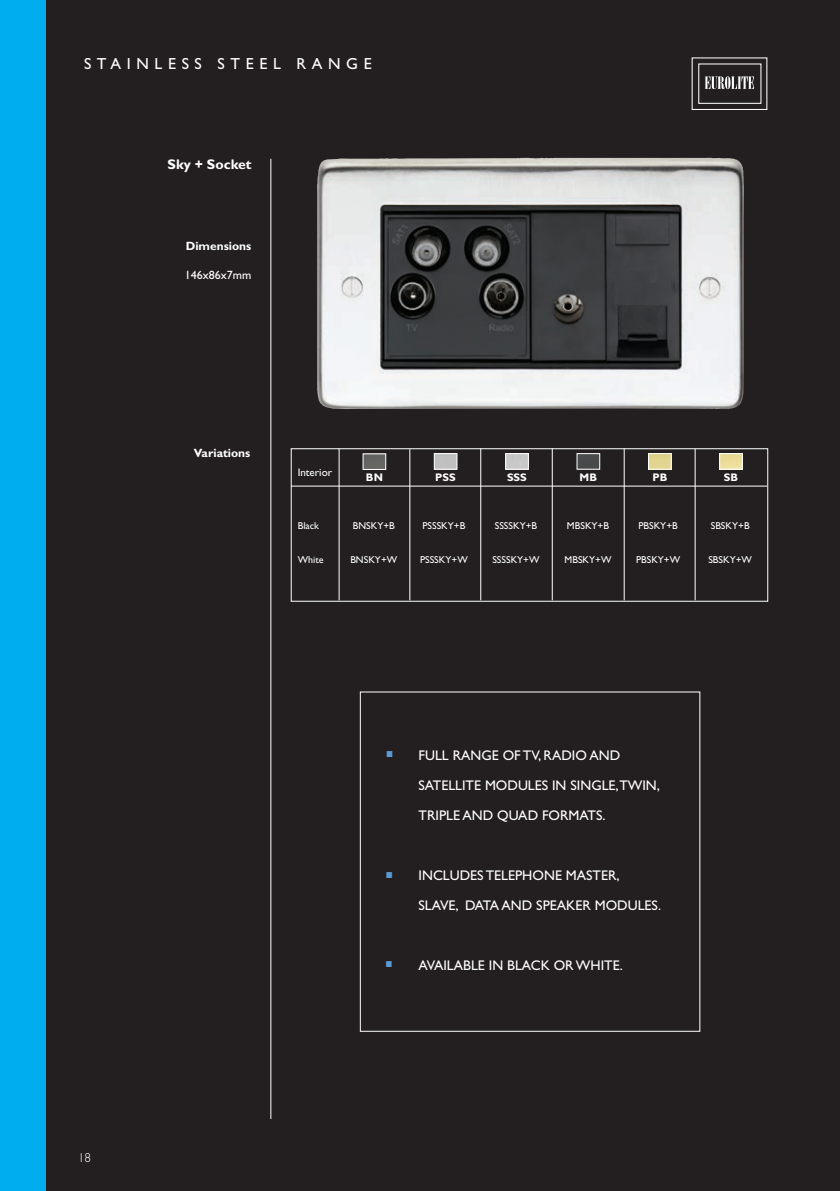
<style>
.page{position:relative;width:840px;height:1191px;background:#fff}
.page>*{position:absolute;margin:0;border:0;box-sizing:border-box;transform-origin:0 0}
.t1{font:700 34px "Eurostile";color:#5a9bd3}
.t2{font:16px "Gill Sans";letter-spacing:.35em;color:#fff}
.t3{font:14px "Gill Sans";color:#fff}
.t4{font:700 14px "Gill Sans";color:#fff}
.t5{font:300 13px "Gill Sans";color:#fff}
.t6{font:700 12px "Gill Sans";color:#fff}
.t7{font:12px "Gill Sans";color:#fff}
.t8{font:700 11px "Gill Sans";color:#fff}
.t9{font:11px "Gill Sans";color:#fff}
.t10{font:10px "Gill Sans";color:#fff}
</style>
<div class="page">
<div style="left:0;top:0;width:839px;height:1191px;background:#231f20"></div>
<hr style="left:270px;top:159px;width:1px;height:960px;background:#fff">
<div style="left:0;top:0;width:45px;height:1191px;background:#00aeef"></div>
<div style="left:691px;top:57px;width:76px;height:53px;border:1px solid #fff"></div>
<div style="left:697px;top:63px;width:64px;height:41px;border:1px solid #fff"></div>
<svg style="left:704px;top:76px;width:49px;height:13px"></svg>
<div style="left:290px;top:448px;width:477px;height:154px;border:1px solid #fff"></div>
<hr style="left:338px;top:449px;width:1px;height:151px;background:#fff">
<hr style="left:623px;top:448px;width:1px;height:152px;background:#fff">
<hr style="left:694px;top:449px;width:1px;height:151px;background:#fff">
<hr style="left:291px;top:485px;width:475px;height:1px;background:#fff">
<hr style="left:551px;top:448px;width:1px;height:152px;background:#fff">
<hr style="left:480px;top:448px;width:1px;height:152px;background:#fff">
<hr style="left:409px;top:449px;width:1px;height:151px;background:#fff">
<img style="left:364px;top:455px;width:20px;height:13px">
<div style="left:362px;top:453px;width:24px;height:17px;border:1px solid #fff"></div>
<img style="left:435px;top:455px;width:20px;height:13px">
<div style="left:433px;top:453px;width:24px;height:17px;border:1px solid #fff"></div>
<img style="left:507px;top:455px;width:19px;height:13px">
<div style="left:505px;top:453px;width:23px;height:17px;border:1px solid #fff"></div>
<img style="left:578px;top:455px;width:20px;height:13px">
<div style="left:576px;top:453px;width:24px;height:17px;border:1px solid #fff"></div>
<img style="left:649px;top:455px;width:20px;height:13px">
<div style="left:647px;top:453px;width:24px;height:17px;border:1px solid #fff"></div>
<img style="left:720px;top:455px;width:20px;height:13px">
<div style="left:718px;top:453px;width:24px;height:17px;border:1px solid #fff"></div>
<img style="left:317px;top:158px;width:426px;height:251px">
<p class="t2" style="left:84px;top:54px;width:289px">STAINLESS STEEL RANGE</p>
<p class="t4" style="left:167px;top:156px;width:85px">Sky + Socket</p>
<p class="t6" style="left:186px;top:239px;width:67px">Dimensions</p>
<p class="t7" style="left:185px;top:268px;width:68px">146x86x7mm</p>
<p class="t5" style="left:78px;top:1150px;width:14px">18</p>
<p class="t6" style="left:194px;top:446px;width:58px">Variations</p>
<p class="t9" style="left:297px;top:466px;width:36px">Interior</p>
<p class="t8" style="left:366px;top:471px;width:18px">BN</p>
<p class="t8" style="left:435px;top:471px;width:22px">PSS</p>
<p class="t8" style="left:506px;top:471px;width:21px">SSS</p>
<p class="t8" style="left:579px;top:471px;width:19px">MB</p>
<p class="t8" style="left:652px;top:471px;width:16px">PB</p>
<p class="t8" style="left:723px;top:471px;width:16px">SB</p>
<p class="t10" style="left:297px;top:520px;width:23px">Black</p>
<p class="t10" style="left:352px;top:520px;width:44px">BNSKY+B</p>
<p class="t10" style="left:422px;top:520px;width:44px">PSSSKY+B</p>
<p class="t10" style="left:494px;top:520px;width:44px">SSSSKY+B</p>
<p class="t10" style="left:566px;top:520px;width:44px">MBSKY+B</p>
<p class="t10" style="left:638px;top:520px;width:41px">PBSKY+B</p>
<p class="t10" style="left:710px;top:520px;width:40px">SBSKY+B</p>
<p class="t10" style="left:297px;top:554px;width:27px">White</p>
<p class="t10" style="left:350px;top:554px;width:48px">BNSKY+W</p>
<p class="t10" style="left:420px;top:554px;width:49px">PSSSKY+W</p>
<p class="t10" style="left:492px;top:554px;width:49px">SSSSKY+W</p>
<p class="t10" style="left:564px;top:554px;width:48px">MBSKY+W</p>
<p class="t10" style="left:635px;top:554px;width:46px">PBSKY+W</p>
<p class="t10" style="left:708px;top:554px;width:45px">SBSKY+W</p>
<p class="t1" style="left:383px;top:723px;width:14px">.</p>
<p class="t3" style="left:418px;top:747px;width:203px">FULL RANGE OF TV, RADIO AND</p>
<p class="t3" style="left:418px;top:777px;width:243px">SATELLITE MODULES IN SINGLE,TWIN,</p>
<p class="t3" style="left:418px;top:807px;width:188px">TRIPLE AND QUAD FORMATS.</p>
<p class="t1" style="left:383px;top:844px;width:14px">.</p>
<p class="t3" style="left:418px;top:867px;width:202px">INCLUDES TELEPHONE MASTER,</p>
<p class="t3" style="left:418px;top:897px;width:244px">SLAVE, DATA AND SPEAKER MODULES.</p>
<p class="t1" style="left:383px;top:933px;width:14px">.</p>
<p class="t3" style="left:418px;top:957px;width:205px">AVAILABLE IN BLACK OR WHITE.</p>
</div>
